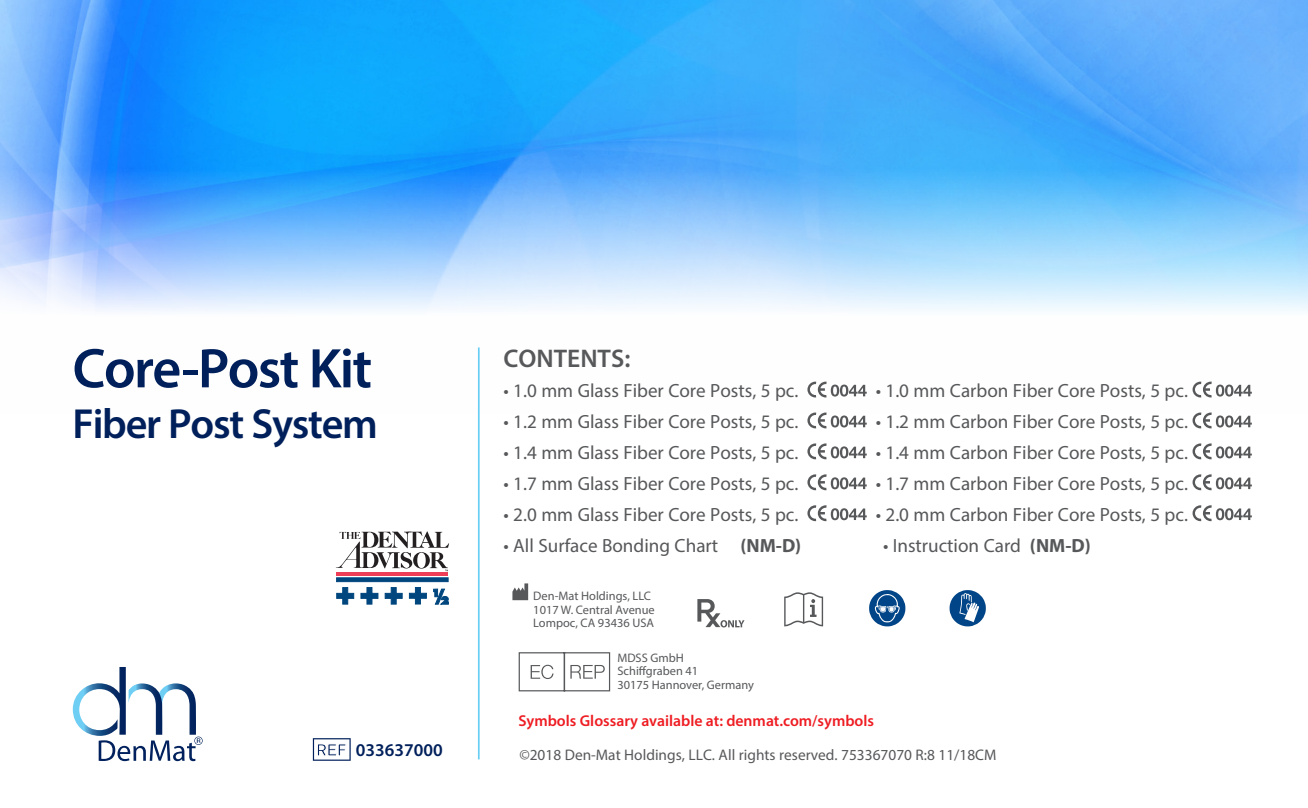
<style>
.page{position:relative;width:1308px;height:808px;background:#fff}
.page>*{position:absolute;margin:0;border:0;box-sizing:border-box;transform-origin:0 0}
.NAME_DISCRIPTION{font:600 56.25px "Myriad Pro";letter-spacing:-.03em;color:#00205b}
.NAME_DISCRIPTION-2{font:600 42.07px "Myriad Pro";letter-spacing:-.03em;color:#00205b}
.CONTENT_HEADLINE{font:600 25.65px "Myriad Pro";color:#57585a}
.CONTENT_ITEMS{font:19.12px "Myriad Pro";color:#57585a}
.REORDER_NO{font:600 18px "Myriad Pro";color:#00205b}
.t1{font:600 15.75px "Myriad Pro";color:#ee1d23}
.CONTENT_ITEMS-2{font:15.3px "Myriad Pro";color:#57585a}
.t2{font:12.38px "Myriad Pro";color:#57585a}
.s1{font-weight:700}
</style>
<div class="page">
<img style="left:0;top:0;width:1308px;height:414px">
<svg style="left:73px;top:667px;width:130px;height:93px"></svg>
<svg style="left:313px;top:738px;width:38px;height:22px"></svg>
<svg style="left:336px;top:577px;width:112px;height:4px"></svg>
<hr style="left:337px;top:572px;width:111px;height:4px;background:#ee3d56">
<svg style="left:336px;top:531px;width:113px;height:40px"></svg>
<svg style="left:409px;top:587px;width:18px;height:17px"></svg>
<svg style="left:360px;top:587px;width:43px;height:17px"></svg>
<svg style="left:336px;top:587px;width:18px;height:17px"></svg>
<svg style="left:433px;top:588px;width:16px;height:16px"></svg>
<hr style="left:478px;top:347px;width:2px;height:412px;background:#68cef3">
<svg style="left:807px;top:381px;width:60px;height:16px"></svg>
<svg style="left:1192px;top:381px;width:60px;height:16px"></svg>
<svg style="left:807px;top:412px;width:60px;height:16px"></svg>
<svg style="left:1192px;top:412px;width:60px;height:16px"></svg>
<svg style="left:807px;top:443px;width:60px;height:16px"></svg>
<svg style="left:1192px;top:443px;width:60px;height:16px"></svg>
<svg style="left:807px;top:474px;width:60px;height:16px"></svg>
<svg style="left:1192px;top:474px;width:60px;height:16px"></svg>
<svg style="left:807px;top:505px;width:60px;height:16px"></svg>
<svg style="left:1192px;top:505px;width:60px;height:16px"></svg>
<svg style="left:518px;top:652px;width:93px;height:39px"></svg>
<svg style="left:512px;top:583px;width:16px;height:17px"></svg>
<svg style="left:697px;top:599px;width:47px;height:28px"></svg>
<svg style="left:784px;top:592px;width:39px;height:34px"></svg>
<svg style="left:949px;top:590px;width:37px;height:36px"></svg>
<svg style="left:869px;top:590px;width:36px;height:36px"></svg>
<p class="NAME_DISCRIPTION" style="left:73px;top:332px;width:301px">Core-Post Kit</p>
<p class="NAME_DISCRIPTION-2" style="left:73px;top:397px;width:307px">Fiber Post System</p>
<p class="CONTENT_HEADLINE" style="left:503px;top:341px;width:128px">CONTENTS:</p>
<p class="CONTENT_ITEMS" style="left:503px;top:379px;width:297px">• 1.0 mm Glass Fiber Core Posts, 5 pc.</p>
<p class="CONTENT_ITEMS" style="left:876px;top:379px;width:314px">• 1.0 mm Carbon Fiber Core Posts, 5 pc.</p>
<p class="CONTENT_ITEMS" style="left:503px;top:410px;width:297px">• 1.2 mm Glass Fiber Core Posts, 5 pc.</p>
<p class="CONTENT_ITEMS" style="left:876px;top:410px;width:314px">• 1.2 mm Carbon Fiber Core Posts, 5 pc.</p>
<p class="CONTENT_ITEMS" style="left:503px;top:441px;width:297px">• 1.4 mm Glass Fiber Core Posts, 5 pc.</p>
<p class="CONTENT_ITEMS" style="left:876px;top:441px;width:314px">• 1.4 mm Carbon Fiber Core Posts, 5 pc.</p>
<p class="CONTENT_ITEMS" style="left:503px;top:471px;width:297px">• 1.7 mm Glass Fiber Core Posts, 5 pc.</p>
<p class="CONTENT_ITEMS" style="left:876px;top:471px;width:314px">• 1.7 mm Carbon Fiber Core Posts, 5 pc.</p>
<p class="CONTENT_ITEMS" style="left:503px;top:502px;width:297px">• 2.0 mm Glass Fiber Core Posts, 5 pc.</p>
<p class="CONTENT_ITEMS" style="left:876px;top:502px;width:314px">• 2.0 mm Carbon Fiber Core Posts, 5 pc.</p>
<p class="CONTENT_ITEMS" style="left:503px;top:533px;width:299px">• All Surface Bonding Chart <span class="s1">(NM-D)</span></p>
<p class="CONTENT_ITEMS" style="left:883px;top:533px;width:209px">• Instruction Card <span class="s1">(NM-D)</span></p>
<p class="t2" style="left:533px;top:588px;width:119px">Den-Mat Holdings, LLC</p>
<p class="t2" style="left:533px;top:601px;width:123px">1017 W. Central Avenue</p>
<p class="t2" style="left:533px;top:615px;width:122px">Lompoc, CA 93436 USA</p>
<p class="t2" style="left:617px;top:649px;width:68px">MDSS GmbH</p>
<p class="t2" style="left:617px;top:663px;width:82px">Schiffgraben 41</p>
<p class="t2" style="left:617px;top:676px;width:138px">30175 Hannover, Germany</p>
<p class="t1" style="left:518px;top:709px;width:357px">Symbols Glossary available at: denmat.com/symbols</p>
<p class="REORDER_NO" style="left:356px;top:737px;width:88px">033637000</p>
<p class="CONTENT_ITEMS-2" style="left:519px;top:744px;width:479px">©2018 Den-Mat Holdings, LLC. All rights reserved. 753367070 R:8 11/18CM</p>
</div>
